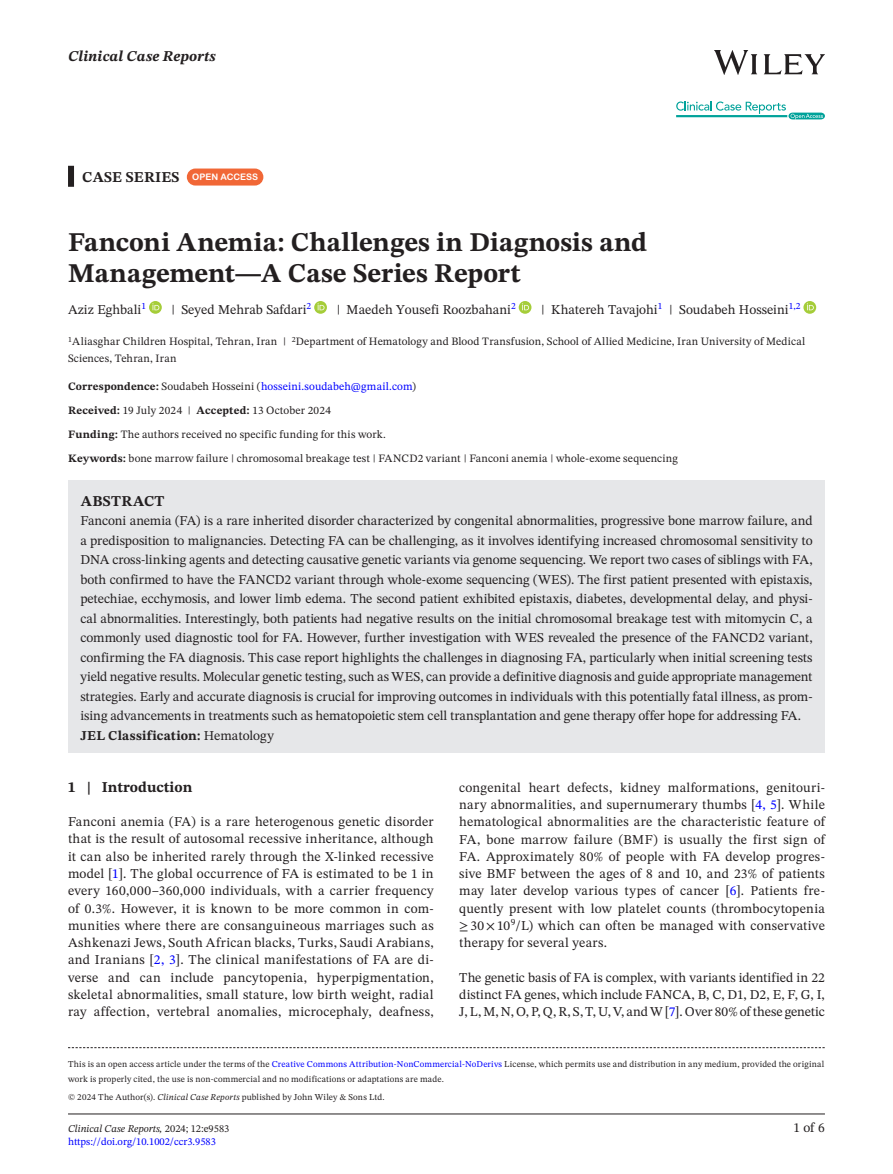
<style>
.page{position:relative;width:893px;height:1174px;background:#fff}
.page>*{position:absolute;margin:0;border:0;box-sizing:border-box;transform-origin:0 0}
.t1{font:700 27px/31.5px "STIX Two Text";color:#231f20}
.t2{font:700 15px "STIX Two Text";letter-spacing:.01em;color:#231f20}
.t3{font:italic 700 15px "STIX Two Text";letter-spacing:.01em;color:#231f20}
.t4{font:13.5px/17.2px "STIX Two Text";color:#231f20;text-align:justify}
.t5{font:11.25px/24px "STIX Two Text";letter-spacing:.015em;color:#231f20}
.t6{font:italic 10.5px "STIX Two Text";color:#231f20}
.t7{font:10.5px "STIX Two Text";color:#00f}
.t8{font:9px/15px "STIX Two Text";letter-spacing:.02em;color:#231f20}
.s1{font-family:"Arial Rounded MT Bold";font-weight:400;font-size:9px;color:#fff}
.s2{font-weight:700}
.s3{color:#00f}
.s4{font-family:"STIX"}
.s5{font-style:italic}
.s6{font-style:normal}
</style>
<div class="page">
<hr style="left:68px;top:1113px;width:757px;height:1px;background:#231f20">
<img style="left:714px;top:51px;width:111px;height:23px">
<svg style="left:676px;top:101px;width:149px;height:18px"></svg>
<div style="left:68px;top:166px;width:6px;height:21px;background:#231f20"></div>
<div style="left:68px;top:481px;width:757px;height:42px;background:#e6e7e9"></div>
<div style="left:68px;top:500px;width:757px;height:234px;background:#e6e7e9"></div>
<div style="left:68px;top:714px;width:757px;height:39px;background:#e6e7e9"></div>
<div style="left:187px;top:168px;width:76px;height:17px;background:#f16736;border-radius:9px"></div>
<svg style="left:149px;top:301px;width:13px;height:13px"></svg>
<svg style="left:152px;top:303px;width:7px;height:7px"></svg>
<svg style="left:314px;top:301px;width:13px;height:13px"></svg>
<svg style="left:318px;top:303px;width:6px;height:7px"></svg>
<svg style="left:519px;top:301px;width:12px;height:13px"></svg>
<svg style="left:522px;top:303px;width:7px;height:7px"></svg>
<svg style="left:803px;top:301px;width:13px;height:13px"></svg>
<svg style="left:807px;top:303px;width:7px;height:7px"></svg>
<svg style="left:68px;top:1047px;width:757px;height:1px"></svg>
<p class="t3" style="left:68px;top:46px;width:149px">Clinical Case Reports</p>
<p class="t2" style="left:82px;top:166px;width:177px">CASE SERIES <span class="s1">OPEN ACCESS</span></p>
<h1 class="t1" style="left:68px;top:227px;width:581px">Fanconi Anemia: Challenges in Diagnosis and<br>Management—A Case Series Report</h1>
<p class="t4" style="left:68px;top:300px;width:80px">Aziz Eghbali<sup>1</sup></p>
<p class="t4" style="left:172px;top:300px;width:141px">| Seyed Mehrab Safdari<sup>2</sup></p>
<p class="t4" style="left:337px;top:300px;width:181px">| Maedeh Yousefi Roozbahani<sup>2</sup></p>
<p class="t4" style="left:541px;top:300px;width:261px">| Khatereh Tavajohi<sup>1</sup> | Soudabeh Hosseini<sup>1,2</sup></p>
<p class="t5" style="left:68px;top:333px;width:739px;line-height:16.5px"><sup>1</sup>Aliasghar Children Hospital, Tehran, Iran | <sup>2</sup>Department of Hematology and Blood Transfusion, School of Allied Medicine, Iran University of Medical<br>Sciences, Tehran, Iran</p>
<p class="t5" style="left:68px;top:374px;width:350px"><span class="s2">Correspondence:</span> Soudabeh Hosseini (<span class="s3">hosseini.soudabeh@gmail.com</span>)<br><span class="s2">Received:</span> 19 July 2024 | <span class="s2">Accepted:</span> 13 October 2024<br><span class="s2">Funding:</span> The authors received no specific funding for this work.</p>
<p class="t5" style="left:68px;top:446px;width:611px"><span class="s2">Keywords:</span> bone marrow failure | chromosomal breakage test | FANCD2 variant | Fanconi anemia | whole-exome sequencing</p>
<p class="t2" style="left:81px;top:490px;width:85px">ABSTRACT</p>
<p class="t4" style="left:80px;top:511px;width:734px;line-height:19.5px;text-align:left">Fanconi anemia (FA) is a rare inherited disorder characterized by congenital abnormalities, progressive bone marrow failure, and a predisposition to malignancies. Detecting FA can be challenging, as it involves identifying increased chromosomal sensitivity to DNA cross-linking agents and detecting causative genetic variants via genome sequencing. We report two cases of siblings with FA, both confirmed to have the FANCD2 variant through whole-exome sequencing (WES). The first patient presented with epistaxis, petechiae, ecchymosis, and lower limb edema. The second patient exhibited epistaxis, diabetes, developmental delay, and physi&shy;cal abnormalities. Interestingly, both patients had negative results on the initial chromosomal breakage test with mitomycin C, a commonly used diagnostic tool for FA. However, further investigation with WES revealed the presence of the FANCD2 variant, confirming the FA diagnosis. This case report highlights the challenges in diagnosing FA, particularly when initial screening tests yield negative results. Molecular genetic testing, such as WES, can provide a definitive diagnosis and guide appropriate management strategies. Early and accurate diagnosis is crucial for improving outcomes in individuals with this potentially fatal illness, as prom&shy;ising advancements in treatments such as hematopoietic stem cell transplantation and gene therapy offer hope for addressing FA.<br><span class="s2">JEL Classification:</span> Hematology</p>
<p class="t2" style="left:68px;top:776px;width:126px">1 | Introduction</p>
<p class="t4" style="left:68px;top:813px;width:367px">Fanconi anemia (FA) is a rare heterogenous genetic disorder that is the result of autosomal recessive inheritance, although it can also be inherited rarely through the X-linked recessive model [<span class="s3">1</span>]. The global occurrence of FA is estimated to be 1 in every 160,000–360,000 individuals, with a carrier frequency of 0.3%. However, it is known to be more common in com&shy;munities where there are consanguineous marriages such as Ashkenazi Jews, South African blacks, Turks, Saudi Arabians, and Iranians [<span class="s3">2, 3</span>]. The clinical manifestations of FA are di&shy;verse and can include pancytopenia, hyperpigmentation, skeletal abnormalities, small stature, low birth weight, radial ray affection, vertebral anomalies, microcephaly, deafness,</p>
<p class="t4" style="left:459px;top:778px;width:367px">congenital heart defects, kidney malformations, genitouri&shy;nary abnormalities, and supernumerary thumbs [<span class="s3">4, 5</span>]. While hematological abnormalities are the characteristic feature of FA, bone marrow failure (BMF) is usually the first sign of FA. Approximately 80% of people with FA develop progres&shy;sive BMF between the ages of 8 and 10, and 23% of patients may later develop various types of cancer [<span class="s3">6</span>]. Patients fre&shy;quently present with low platelet counts (thrombocytopenia <span class="s4">≥</span>30×10<sup>9</sup>/L) which can often be managed with conservative therapy for several years.</p>
<p class="t4" style="left:459px;top:968px;width:367px">The genetic basis of FA is complex, with variants identified in 22 distinct FA genes, which include FANCA, B, C, D1, D2, E, F, G, I, J, L, M, N, O, P, Q, R, S, T, U, V, and W [<span class="s3">7</span>]. Over 80% of these genetic</p>
<p class="t8" style="left:68px;top:1056px;width:758px">This is an open access article under the terms of the <span class="s3">Creative Commons Attribution-NonCommercial-NoDerivs</span> License, which permits use and distribution in any medium, provided the original work is properly cited, the use is non-commercial and no modifications or adaptations are made.</p>
<p class="t8" style="left:68px;top:1089px;width:318px">© 2024 The Author(s). <span class="s5">Clinical Case Reports</span> published by John Wiley &amp; Sons Ltd.</p>
<p class="t6" style="left:68px;top:1121px;width:163px">Clinical Case Reports, <span class="s6">2024; 12:e9583</span></p>
<p class="t4" style="left:793px;top:1119px;width:33px">1 of 6</p>
<p class="t7" style="left:68px;top:1134px;width:149px">https://doi.org/10.1002/ccr3.9583</p>
</div>
